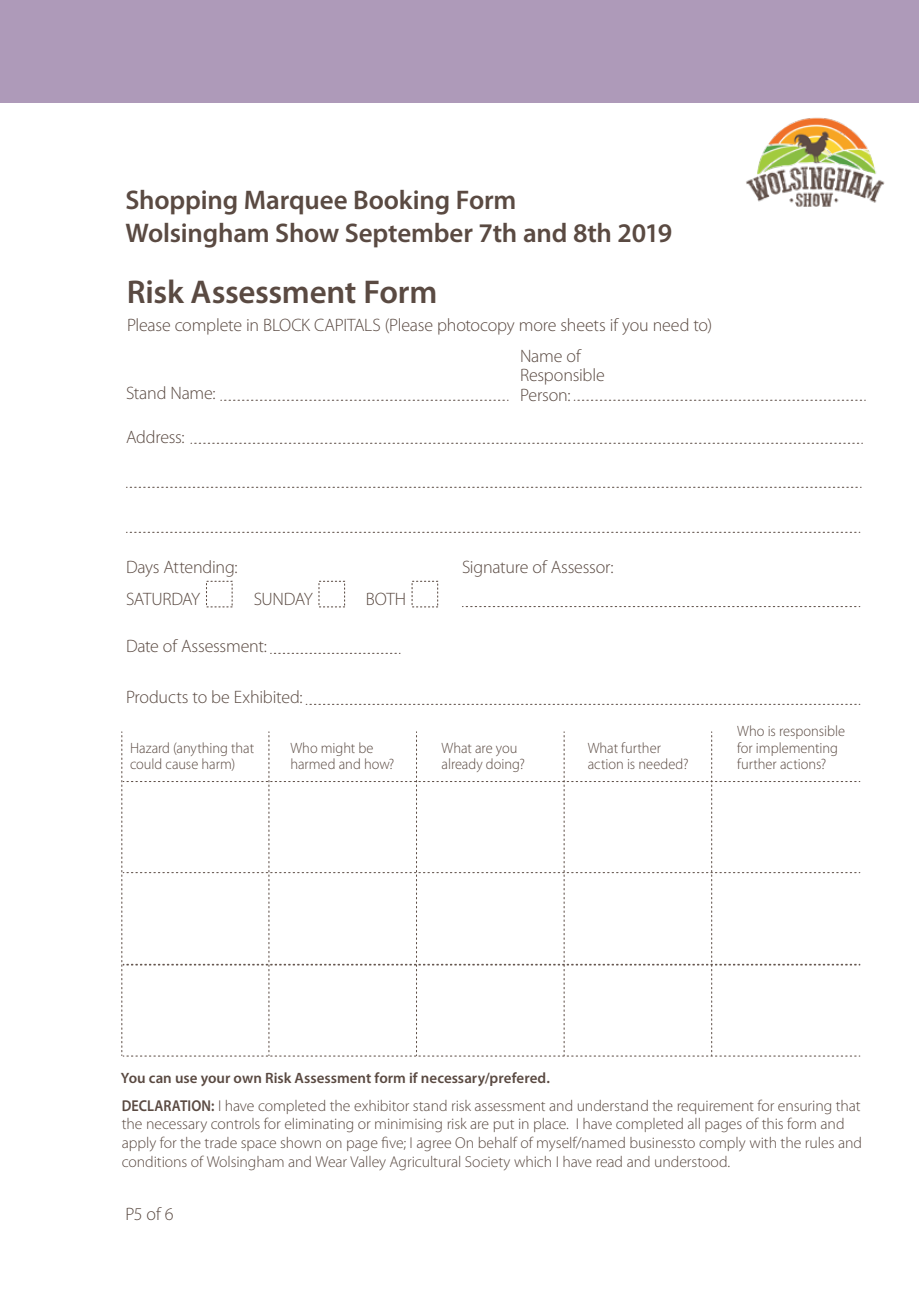
<style>
.page{position:relative;width:919px;height:1289px;background:#fff}
.page>*{position:absolute;margin:0;border:0;box-sizing:border-box;transform-origin:0 0}
.t1{font:600 33px "Myriad Pro";letter-spacing:-.01em;color:#5a4a42}
.t2{font:600 27px/33px "Myriad Pro";letter-spacing:-.005em;color:#5a4a42}
.t3{font:300 18px/19.5px "Myriad Pro";letter-spacing:-.015em;color:#5a4a42}
.t4{font:300 15.75px/18.8px "Myriad Pro";letter-spacing:-.005em;color:#5a4a42}
.t5{font:300 15px/16.5px "Myriad Pro";color:#5a4a42;scale:.96 1}
.t6{font:600 15px "Myriad Pro";color:#5a4a42}
.s1{font-weight:600}
</style>
<div class="page">
<div style="left:0;top:0;width:918px;height:103px;background:#ae9ab9"></div>
<img style="left:746px;top:117px;width:139px;height:90px">
<svg style="left:221px;top:400px;width:287px;height:1px"></svg>
<svg style="left:191px;top:443px;width:671px;height:1px"></svg>
<svg style="left:574px;top:400px;width:291px;height:1px"></svg>
<svg style="left:126px;top:487px;width:735px;height:1px"></svg>
<svg style="left:126px;top:532px;width:734px;height:1px"></svg>
<svg style="left:270px;top:653px;width:130px;height:1px"></svg>
<svg style="left:462px;top:606px;width:398px;height:1px"></svg>
<svg style="left:306px;top:704px;width:554px;height:1px"></svg>
<svg style="left:121px;top:731px;width:739px;height:325px"></svg>
<h2 class="t2" style="left:126px;top:182px;width:548px">Shopping Marquee Booking Form<br>Wolsingham Show September 7th and 8th 2019</h2>
<h1 class="t1" style="left:127px;top:271px;width:312px">Risk Assessment Form</h1>
<p class="t3" style="left:127px;top:315px;width:586px">Please complete in BLOCK CAPITALS (Please photocopy more sheets if you need to)</p>
<p class="t3" style="left:126px;top:383px;width:91px">Stand Name:</p>
<p class="t3" style="left:126px;top:426px;width:60px">Address:</p>
<p class="t3" style="left:520px;top:346px;width:86px">Name of<br>Responsible<br>Person:</p>
<p class="t3" style="left:126px;top:557px;width:113px">Days Attending:</p>
<p class="t3" style="left:462px;top:557px;width:153px">Signature of Assessor:</p>
<p class="t3" style="left:126px;top:588px;width:76px">SATURDAY</p>
<p class="t3" style="left:254px;top:588px;width:60px">SUNDAY</p>
<p class="t3" style="left:366px;top:588px;width:42px">BOTH</p>
<p class="t3" style="left:126px;top:636px;width:142px">Date of Assessment:</p>
<p class="t3" style="left:126px;top:687px;width:178px">Products to be Exhibited:</p>
<p class="t5" style="left:130px;top:739px;width:131px">Hazard (anything that could cause harm)</p>
<p class="t5" style="left:290px;top:739px;width:110px">Who might be harmed and how?</p>
<p class="t5" style="left:441px;top:739px;width:88px">What are you already doing?</p>
<p class="t5" style="left:587px;top:739px;width:106px">What further action is needed?</p>
<p class="t5" style="left:737px;top:722px;width:114px">Who is responsible for implementing further actions?</p>
<p class="t6" style="left:121px;top:1068px;width:430px">You can use your own Risk Assessment form if necessary/prefered.</p>
<p class="t4" style="left:122px;top:1095px;width:741px"><span class="s1">DECLARATION:</span> I have completed the exhibitor stand risk assessment and understand the requirement for ensuring that the necessary controls for eliminating or minimising risk are put in place. I have completed all pages of this form and apply for the trade space shown on page five; I agree On behalf of myself/named businessto comply with the rules and conditions of Wolsingham and Wear Valley Agricultural Society which I have read and understood.</p>
<p class="t3" style="left:125px;top:1204px;width:50px">P5 of 6</p>
</div>
